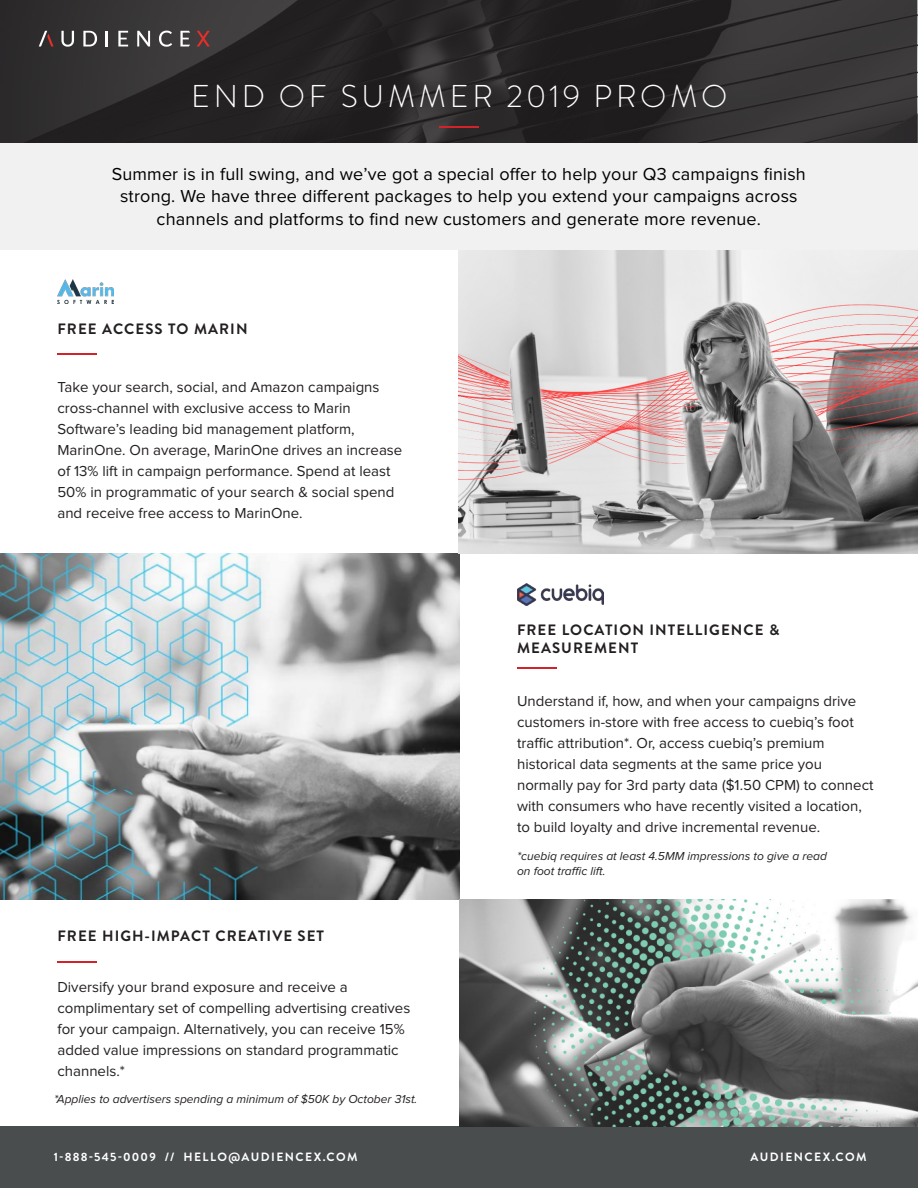
<style>
.page{position:relative;width:918px;height:1188px;background:#fff}
.page>*{position:absolute;margin:0;border:0;box-sizing:border-box;transform-origin:0 0}
.t1{font:300 31.5px "Brandon Grotesque";letter-spacing:.12em;color:#fff}
.t2{font:18px/22.5px "Proxima Nova";letter-spacing:.01em;color:#000;text-align:center}
.t3{font:15px/21px "Proxima Nova";color:#231f20}
.t4{font:700 15px/18px "Brandon Grotesque";letter-spacing:.07em;color:#231f20}
.t5{font:italic 12px/15px "Proxima Nova";color:#231f20}
.t6{font:700 12px "Brandon Grotesque";letter-spacing:.12em;color:#fff}
</style>
<div class="page">
<div style="left:0;top:143px;width:918px;height:107px;background:#f2f1f1"></div>
<svg style="left:1px;top:0;width:916px;height:143px;background:#2c2a2b"></svg>
<hr style="left:439px;top:126px;width:40px;height:2px;background:#d1232a">
<div style="left:0;top:1126px;width:918px;height:62px;background:#494d4e"></div>
<hr style="left:517px;top:667px;width:40px;height:2px;background:#d1232a">
<hr style="left:57px;top:961px;width:40px;height:2px;background:#d1232a">
<hr style="left:57px;top:353px;width:40px;height:2px;background:#d1232a">
<img style="left:0;top:553px;width:459px;height:346px">
<img style="left:459px;top:899px;width:459px;height:227px">
<img style="left:459px;top:250px;width:459px;height:303px">
<svg style="left:197px;top:31px;width:13px;height:15px"></svg>
<svg style="left:61px;top:31px;width:13px;height:16px"></svg>
<svg style="left:83px;top:31px;width:14px;height:15px"></svg>
<svg style="left:106px;top:31px;width:2px;height:15px"></svg>
<svg style="left:118px;top:31px;width:10px;height:15px"></svg>
<svg style="left:137px;top:31px;width:13px;height:15px"></svg>
<svg style="left:159px;top:31px;width:13px;height:16px"></svg>
<svg style="left:180px;top:31px;width:10px;height:15px"></svg>
<svg style="left:39px;top:31px;width:15px;height:15px"></svg>
<img style="left:57px;top:279px;width:57px;height:25px">
<img style="left:517px;top:584px;width:87px;height:21px">
<p class="t1" style="left:191px;top:75px;width:538px">END OF SUMMER 2019 PROMO</p>
<p class="t2" style="left:112px;top:163px;width:696px">Summer is in full swing, and we’ve got a special offer to help your Q3 campaigns finish strong. We have three different packages to help you extend your campaigns across channels and platforms to find new customers and generate more revenue.</p>
<p class="t4" style="left:57px;top:320px;width:192px">FREE ACCESS TO MARIN</p>
<p class="t3" style="left:57px;top:377px;width:346px">Take your search, social, and Amazon campaigns cross-channel with exclusive access to Marin Software’s leading bid management platform, MarinOne. On average, MarinOne drives an increase of 13% lift in campaign performance. Spend at least 50% in programmatic of your search &amp; social spend and receive free access to MarinOne.</p>
<p class="t4" style="left:57px;top:927px;width:268px">FREE HIGH-IMPACT CREATIVE SET</p>
<p class="t3" style="left:57px;top:977px;width:354px">Diversify your brand exposure and receive a complimentary set of compelling advertising creatives for your campaign. Alternatively, you can receive 15% added value impressions on standard programmatic channels.*</p>
<p class="t5" style="left:54px;top:1092px;width:365px">*Applies to advertisers spending a minimum of $50K by October 31st.</p>
<p class="t4" style="left:517px;top:621px;width:264px">FREE LOCATION INTELLIGENCE &amp;<br>MEASUREMENT</p>
<p class="t3" style="left:517px;top:691px;width:358px">Understand if, how, and when your campaigns drive customers in-store with free access to cuebiq’s foot traffic attribution*. Or, access cuebiq’s premium historical data segments at the same price you normally pay for 3rd party data ($1.50 CPM) to connect with consumers who have recently visited a location, to build loyalty and drive incremental revenue.</p>
<p class="t5" style="left:517px;top:849px;width:311px">*cuebiq requires at least 4.5MM impressions to give a read on foot traffic lift.</p>
<p class="t6" style="left:54px;top:1149px;width:305px">1-888-545-0009 // HELLO@AUDIENCEX.COM</p>
<p class="t6" style="left:751px;top:1149px;width:118px">AUDIENCEX.COM</p>
</div>
